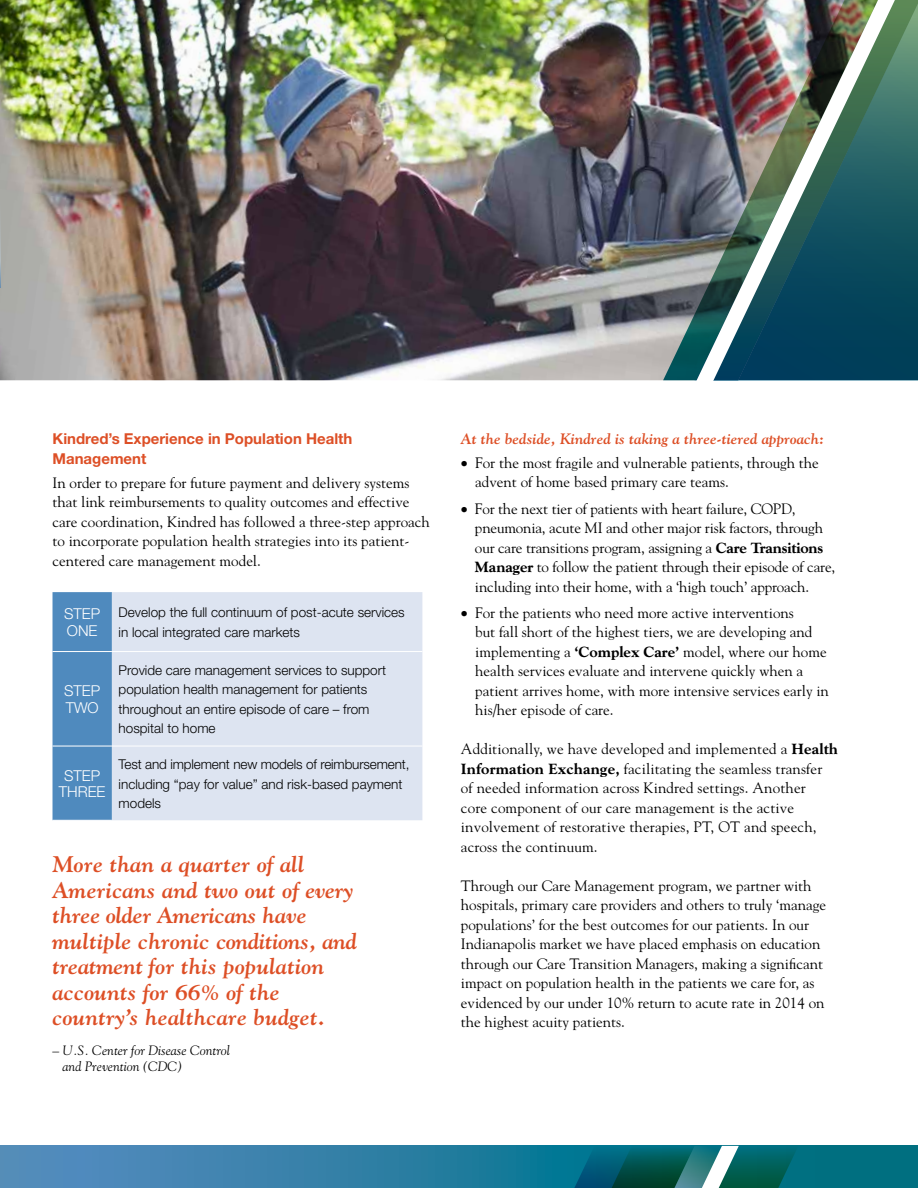
<style>
.page{position:relative;width:918px;height:1188px;background:#fff}
.page>*{position:absolute;margin:0;border:0;box-sizing:border-box;transform-origin:0 0}
.t1{font:italic 700 22.5px/25.5px "Goudy";letter-spacing:.01em;color:#dd4f26}
.t2{font:15px/19.5px "Goudy";color:#000}
.t3{font:italic 700 15px "Goudy";color:#dd4f26}
.t4{font:700 15px/19.5px "Helvetica Neue";color:#dd4f26}
.t5{font:300 15px/16.5px "Helvetica Neue";color:#fff}
.t6{font:300 13.5px/19.5px "Helvetica Neue";color:#000}
.t7{font:italic 13.5px/16.2px "Goudy";color:#000}
.s1{font-weight:800}
</style>
<div class="page">
<div style="left:53px;top:592px;width:59px;height:228px;background:#4f8abe"></div>
<div style="left:112px;top:592px;width:310px;height:228px;background:#dde4f1"></div>
<hr style="left:53px;top:651px;width:59px;height:1px;background:#fff">
<hr style="left:112px;top:651px;width:310px;height:1px;background:#fff">
<hr style="left:53px;top:746px;width:59px;height:1px;background:#fff">
<hr style="left:112px;top:746px;width:310px;height:1px;background:#fff">
<svg style="left:0;top:1146px;width:918px;height:42px;background:#2c7ea3"></svg>
<svg style="left:562px;top:1146px;width:236px;height:42px;background:#176e73"></svg>
<img style="left:0;top:0;width:663px;height:380px">
<svg style="left:0;top:191px;width:47px;height:97px;background:#adaca7"></svg>
<img style="left:663px;top:0;width:255px;height:380px">
<img style="left:691px;top:0;width:217px;height:381px">
<p class="t4" style="left:53px;top:429px;width:301px">Kindred’s Experience in Population Health<br>Management</p>
<p class="t2" style="left:53px;top:472px;width:379px">In order to prepare for future payment and delivery systems that link reimbursements to quality outcomes and effective care coordination, Kindred has followed a three-step approach to incorporate population health strategies into its patient&shy;centered care management model.</p>
<p class="t5" style="left:64px;top:605px;width:38px">STEP<br>ONE</p>
<p class="t6" style="left:119px;top:602px;width:288px">Develop the full continuum of post-acute services in local integrated care markets</p>
<p class="t5" style="left:64px;top:683px;width:38px">STEP<br>TWO</p>
<p class="t6" style="left:119px;top:660px;width:269px">Provide care management services to support population health management for patients throughout an entire episode of care – from hospital to home</p>
<p class="t5" style="left:59px;top:767px;width:48px;text-align:center">STEP<br>THREE</p>
<p class="t6" style="left:119px;top:754px;width:292px">Test and implement new models of reimbursement, including “pay for value” and risk-based payment models</p>
<h1 class="t1" style="left:53px;top:851px;width:306px">More than a quarter of all<br>Americans and two out of every three older Americans have multiple chronic conditions, and treatment for this population accounts for 66% of the country’s healthcare budget.</h1>
<p class="t7" style="left:63px;top:1042px;width:169px;text-indent:-10px">– U.S. Center for Disease Control and Prevention (CDC)</p>
<p class="t3" style="left:461px;top:430px;width:365px">At the bedside, Kindred is taking a three-tiered approach:</p>
<p class="t2" style="left:475px;top:453px;width:345px;text-indent:-14px">• For the most fragile and vulnerable patients, through the advent of home based primary care teams.</p>
<p class="t2" style="left:475px;top:498px;width:362px;text-indent:-14px">• For the next tier of patients with heart failure, COPD, pneumonia, acute MI and other major risk factors, through our care transitions program, assigning a <span class="s1">Care Transitions Manager</span> to follow the patient through their episode of care, including into their home, with a ‘high touch’ approach.</p>
<p class="t2" style="left:475px;top:603px;width:355px;text-indent:-14px">• For the patients who need more active interventions<br>but fall short of the highest tiers, we are developing and implementing a <span class="s1">‘Complex Care’</span> model, where our home health services evaluate and intervene quickly when a patient arrives home, with more intensive services early in his/her episode of care.</p>
<p class="t2" style="left:461px;top:739px;width:379px">Additionally, we have developed and implemented a <span class="s1">Health Information Exchange,</span> facilitating the seamless transfer<br>of needed information across Kindred settings. Another<br>core component of our care management is the active involvement of restorative therapies, PT, OT and speech, across the continuum.</p>
<p class="t2" style="left:461px;top:876px;width:367px">Through our Care Management program, we partner with hospitals, primary care providers and others to truly ‘manage populations’ for the best outcomes for our patients. In our Indianapolis market we have placed emphasis on education through our Care Transition Managers, making a significant impact on population health in the patients we care for, as evidenced by our under 10% return to acute rate in 2014 on the highest acuity patients.</p>
</div>
